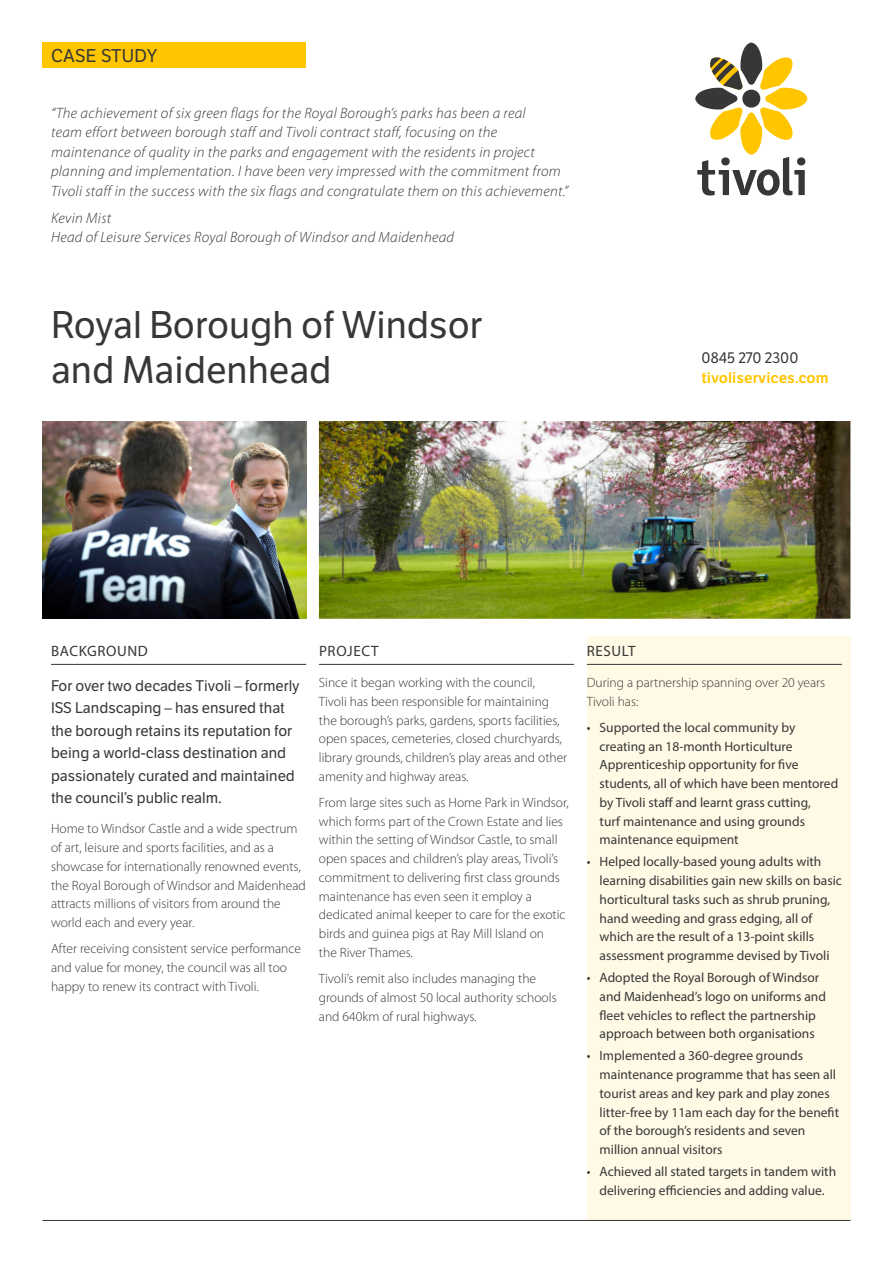
<style>
.page{position:relative;width:893px;height:1263px;background:#fff}
.page>*{position:absolute;margin:0;border:0;box-sizing:border-box;transform-origin:0 0}
._03_Case_Study_Proje{font:37.5px/45px "LFT Etica";color:#373737}
.t1{font:18px "LFT Etica";letter-spacing:.015em;color:#373737}
._02_Testimonial{font:italic 300 15px/19.5px "Myriad Pro";letter-spacing:.02em;color:#373737}
._05_Introductory_Tex{font:15px/22.5px "LFT Etica";color:#373737}
._04_Heading_with_rul{font:15px "Myriad Pro";letter-spacing:.04em;color:#373737}
.t2{font:600 15px "LFT Etica";color:#ffc600}
._06_Body_Text{font:300 13.5px/18.8px "Myriad Pro";color:#373737}
.t3{font:13.5px/18.8px "Myriad Pro";color:#373737}
</style>
<div class="page">
<div style="left:587px;top:636px;width:263px;height:584px;background:#fff9e5"></div>
<svg style="left:695px;top:43px;width:112px;height:153px"></svg>
<div style="left:797px;top:157px;width:8px;height:8px;background:#373737;border-radius:50%"></div>
<hr style="left:587px;top:664px;width:255px;height:1px;background:#373737">
<hr style="left:51px;top:664px;width:255px;height:1px;background:#373737">
<hr style="left:319px;top:664px;width:255px;height:1px;background:#373737">
<img style="left:43px;top:421px;width:263px;height:198px">
<img style="left:319px;top:421px;width:531px;height:198px">
<div style="left:43px;top:43px;width:263px;height:25px;background:#ffc600"></div>
<hr style="left:43px;top:1220px;width:807px;height:1px;background:#373737">
<h2 class="t1" style="left:51px;top:45px;width:108px">CASE STUDY</h2>
<p class="_02_Testimonial" style="left:51px;top:103px;width:519px">“The achievement of six green flags for the Royal Borough’s parks has been a real<br>team effort between borough staff and Tivoli contract staff, focusing on the maintenance of quality in the parks and engagement with the residents in project planning and implementation. I have been very impressed with the commitment from Tivoli staff in the success with the six flags and congratulate them on this achievement.”</p>
<p class="_02_Testimonial" style="left:51px;top:208px;width:405px">Kevin Mist<br>Head of Leisure Services Royal Borough of Windsor and Maidenhead</p>
<p class="_03_Case_Study_Proje" style="left:51px;top:303px;width:433px">Royal Borough of Windsor and Maidenhead</p>
<p class="_05_Introductory_Tex" style="left:702px;top:347px;width:98px">0845 270 2300</p>
<p class="t2" style="left:702px;top:368px;width:129px">tivoliservices.com</p>
<p class="_04_Heading_with_rul" style="left:51px;top:641px;width:98px">BACKGROUND</p>
<p class="_05_Introductory_Tex" style="left:51px;top:674px;width:250px">For over two decades Tivoli – formerly ISS Landscaping – has ensured that the borough retains its reputation for being a world-class destination and passionately curated and maintained the council’s public realm.</p>
<p class="_06_Body_Text" style="left:51px;top:820px;width:256px">Home to Windsor Castle and a wide spectrum of art, leisure and sports facilities, and as a showcase for internationally renowned events, the Royal Borough of Windsor and Maidenhead attracts millions of visitors from around the world each and every year.</p>
<p class="_06_Body_Text" style="left:51px;top:939px;width:252px">After receiving consistent service performance and value for money, the council was all too happy to renew its contract with Tivoli.</p>
<p class="_04_Heading_with_rul" style="left:319px;top:641px;width:61px">PROJECT</p>
<p class="_06_Body_Text" style="left:319px;top:673px;width:250px">Since it began working with the council,<br>Tivoli has been responsible for maintaining the borough’s parks, gardens, sports facilities, open spaces, cemeteries, closed churchyards, library grounds, children’s play areas and other amenity and highway areas.</p>
<p class="_06_Body_Text" style="left:319px;top:793px;width:251px">From large sites such as Home Park in Windsor, which forms part of the Crown Estate and lies within the setting of Windsor Castle, to small open spaces and children’s play areas, Tivoli’s commitment to delivering first class grounds maintenance has even seen it employ a dedicated animal keeper to care for the exotic birds and guinea pigs at Ray Mill Island on<br>the River Thames.</p>
<p class="_06_Body_Text" style="left:319px;top:969px;width:239px">Tivoli’s remit also includes managing the grounds of almost 50 local authority schools and 640km of rural highways.</p>
<p class="_04_Heading_with_rul" style="left:587px;top:641px;width:50px">RESULT</p>
<p class="_06_Body_Text" style="left:587px;top:673px;width:240px">During a partnership spanning over 20 years<br>Tivoli has:</p>
<p class="t3" style="left:600px;top:718px;width:240px;text-indent:-13px">• Supported the local community by creating an 18-month Horticulture Apprenticeship opportunity for five students, all of which have been mentored by Tivoli staff and learnt grass cutting,<br>turf maintenance and using grounds maintenance equipment</p>
<p class="t3" style="left:600px;top:852px;width:244px;text-indent:-13px">• Helped locally-based young adults with learning disabilities gain new skills on basic horticultural tasks such as shrub pruning, hand weeding and grass edging, all of which are the result of a 13-point skills assessment programme devised by Tivoli</p>
<p class="t3" style="left:600px;top:968px;width:228px;text-indent:-13px">• Adopted the Royal Borough of Windsor and Maidenhead’s logo on uniforms and fleet vehicles to reflect the partnership approach between both organisations</p>
<p class="t3" style="left:600px;top:1046px;width:241px;text-indent:-13px">• Implemented a 360-degree grounds maintenance programme that has seen all tourist areas and key park and play zones litter-free by 11am each day for the benefit of the borough’s residents and seven million annual visitors</p>
<p class="t3" style="left:587px;top:1162px;width:251px;text-align:center">• Achieved all stated targets in tandem with delivering efficiencies and adding value.</p>
</div>
